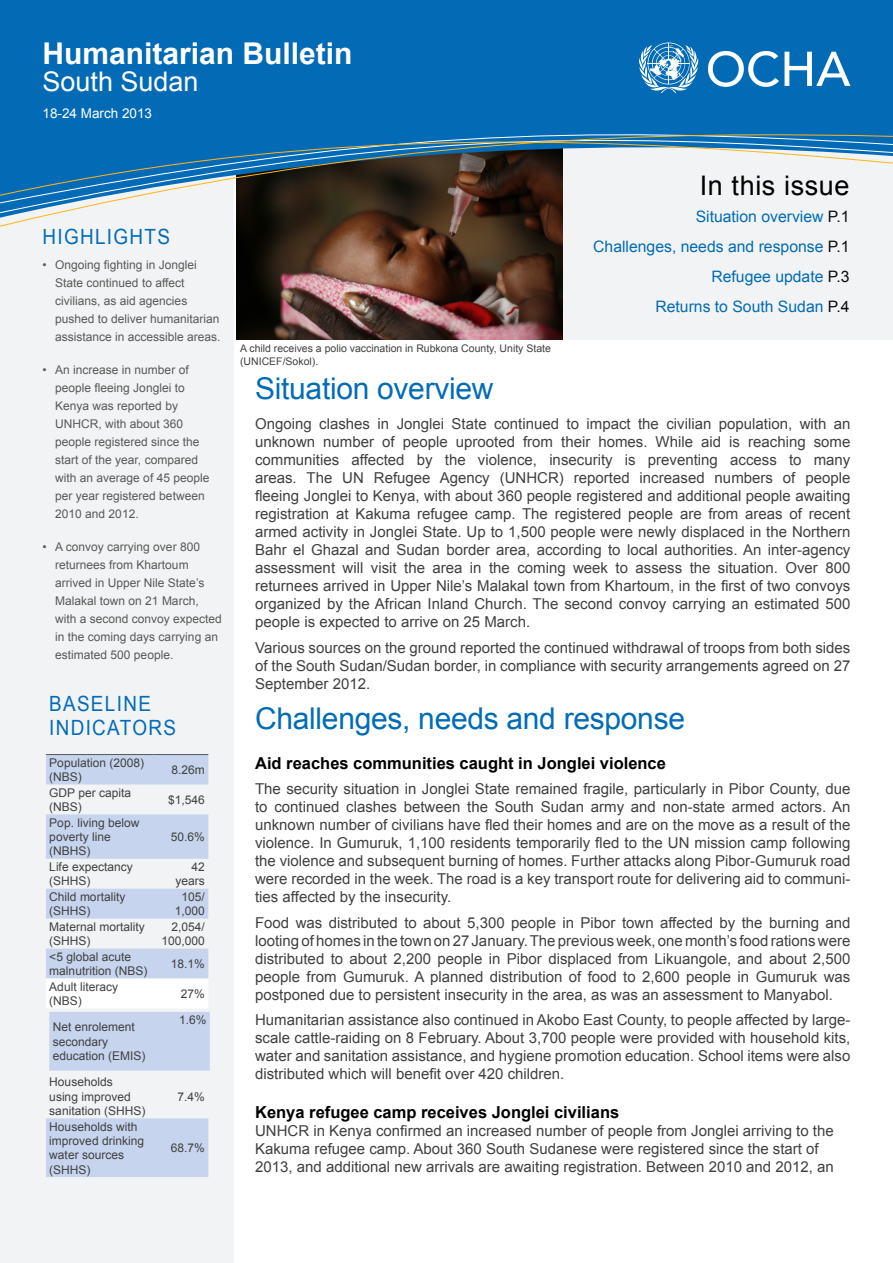
<style>
.page{position:relative;width:893px;height:1263px;background:#fff}
.page>*{position:absolute;margin:0;border:0;box-sizing:border-box;transform-origin:0 0}
.ocha_content_text{font:30px "Arial";letter-spacing:-.01em;color:#026cb6}
.t1{font:700 30px "Arial";color:#fff}
.ocha_content_heading{font:30px "Arial";letter-spacing:-.01em;color:#026cb6}
.ocha_title_in_this_i{font:27px "Arial";letter-spacing:.02em;color:#000}
.t2{font:27px "Arial";color:#fff}
.ocha_left_column_hea{font:21px/24px "Arial";letter-spacing:.07em;color:#026cb6;scale:.9 1}
.ocha_content_heading-2{font:700 16.5px "Arial";color:#000}
.ocha_title_in_this_i-2{font:15.75px/30px "Arial";color:#026cb6;text-align:right}
.ocha_content_text-2{font:15px/18px "Arial";color:#404040;text-align:justify}
.ocha_content_heading-3{font:15px/18px "Arial";color:#404040}
.t3{font:13.5px "Arial";color:#fff}
.t4{font:12px/18px "Arial";color:#595959}
.ocha_left_column_tab{font:12px/14.4px "Arial";color:#404040}
.t5{font:10.5px/12.6px "Arial";color:#404040}
.s1{color:#0d0d0d}
</style>
<div class="page">
<img style="left:237px;top:227px;width:326px;height:113px">
<div style="left:563px;top:128px;width:330px;height:212px;background:#f2f3f4"></div>
<div style="left:0;top:0;width:234px;height:1263px;background:#f2f3f4"></div>
<div style="left:0;top:0;width:893px;height:123px;background:#036bb5"></div>
<svg style="left:0;top:123px;width:893px;height:104px"></svg>
<svg style="left:708px;top:51px;width:142px;height:36px"></svg>
<svg style="left:639px;top:43px;width:59px;height:50px"></svg>
<svg style="left:46px;top:755px;width:162px;height:422px;fill:#c6d5ed"></svg>
<hr style="left:46px;top:754px;width:107px;height:1px;background:#595959">
<hr style="left:158px;top:754px;width:50px;height:1px;background:#595959">
<svg style="left:46px;top:978px;width:164px;height:93px"></svg>
<p class="t1" style="left:43px;top:34px;width:312px">Humanitarian Bulletin</p>
<p class="t2" style="left:43px;top:64px;width:158px">South Sudan</p>
<p class="t3" style="left:43px;top:105px;width:111px">18-24 March 2013</p>
<p class="ocha_left_column_hea" style="left:43px;top:224px;width:143px">HIGHLIGHTS</p>
<p class="t4" style="left:55px;top:256px;width:167px;text-indent:-13px">• Ongoing fighting in Jonglei<br>State continued to affect civilians, as aid agencies pushed to deliver humanitarian assistance in accessible areas.</p>
<p class="t4" style="left:55px;top:361px;width:156px;text-indent:-13px">• An increase in number of people fleeing Jonglei to<br>Kenya was reported by<br>UNHCR, with about 360 people registered since the start of the year, compared with an average of 45 people per year registered between<br>2010 and 2012.</p>
<p class="t4" style="left:55px;top:538px;width:168px;text-indent:-13px">• A convoy carrying over 800 returnees from Khartoum arrived in Upper Nile State’s<br>Malakal town on 21 March, with a second convoy expected in the coming days carrying an estimated 500 people.</p>
<p class="ocha_left_column_hea" style="left:49px;top:692px;width:142px">BASELINE<br>INDICATORS</p>
<p class="ocha_left_column_tab" style="left:49px;top:755px;width:96px">Population (2008) (NBS)</p>
<p class="ocha_left_column_tab" style="left:172px;top:762px;width:35px">8.26m</p>
<p class="ocha_left_column_tab" style="left:49px;top:785px;width:83px">GDP per capita (NBS)</p>
<p class="ocha_left_column_tab" style="left:168px;top:792px;width:38px">$1,546</p>
<p class="ocha_left_column_tab" style="left:49px;top:815px;width:92px">Pop. living below poverty line (NBHS)</p>
<p class="ocha_left_column_tab" style="left:171px;top:830px;width:36px">50.6%</p>
<p class="ocha_left_column_tab" style="left:49px;top:860px;width:85px">Life expectancy (SHHS)</p>
<p class="ocha_left_column_tab" style="left:176px;top:860px;width:31px;text-align:right">42 years</p>
<p class="ocha_left_column_tab" style="left:49px;top:889px;width:78px">Child mortality (SHHS)</p>
<p class="ocha_left_column_tab" style="left:175px;top:889px;width:32px;text-align:center">105/<br>1,000</p>
<p class="ocha_left_column_tab" style="left:49px;top:919px;width:97px">Maternal mortality (SHHS)</p>
<p class="ocha_left_column_tab" style="left:162px;top:919px;width:45px;text-align:right">2,054/<br>100,000</p>
<p class="ocha_left_column_tab" style="left:49px;top:949px;width:100px">&lt;5 global acute malnutrition (NBS)</p>
<p class="ocha_left_column_tab" style="left:171px;top:957px;width:36px">18.1%</p>
<p class="ocha_left_column_tab" style="left:49px;top:979px;width:70px">Adult literacy (NBS)</p>
<p class="ocha_left_column_tab" style="left:181px;top:986px;width:26px">27%</p>
<p class="ocha_left_column_tab" style="left:53px;top:1020px;width:94px">Net enrolement secondary education (EMIS)</p>
<p class="ocha_left_column_tab" style="left:179px;top:1013px;width:29px">1.6%</p>
<p class="ocha_left_column_tab" style="left:49px;top:1075px;width:98px">Households<br>using improved sanitation (SHHS)</p>
<p class="ocha_left_column_tab" style="left:49px;top:1119px;width:96px">Households with improved drinking water sources (SHHS)</p>
<p class="ocha_left_column_tab" style="left:178px;top:1089px;width:29px">7.4%</p>
<p class="ocha_left_column_tab" style="left:171px;top:1141px;width:36px">68.7%</p>
<p class="t5" style="left:240px;top:342px;width:312px">A child receives a polio vaccination in Rubkona County, Unity State (UNICEF/Sokol).</p>
<p class="ocha_title_in_this_i" style="left:700px;top:168px;width:151px">In this issue</p>
<p class="ocha_title_in_this_i-2" style="left:593px;top:202px;width:258px">Situation overview <span class="s1">P.1<br></span>Challenges, needs and response <span class="s1">P.1<br></span>Refugee update <span class="s1">P.3<br></span>Returns to South Sudan <span class="s1">P.4</span></p>
<p class="ocha_content_heading" style="left:255px;top:369px;width:240px">Situation overview</p>
<p class="ocha_content_text-2" style="left:255px;top:415px;width:597px">Ongoing clashes in Jonglei State continued to impact the civilian population, with an unknown number of people uprooted from their homes. While aid is reaching some communities affected by the violence, insecurity is preventing access to many areas. The UN Refugee Agency (UNHCR) reported increased numbers of people fleeing Jonglei to Kenya, with about 360 people registered and additional people awaiting registration at Kakuma refugee camp. The registered people are from areas of recent armed activity in Jonglei State. Up to 1,500 people were newly displaced in the Northern Bahr el Ghazal and Sudan border area, according to local authorities. An inter-agency assessment will visit the area in the coming week to assess the situation. Over 800 returnees arrived in Upper Nile’s Malakal town from Khartoum, in the first of two convoys organized by the African Inland Church. The second convoy carrying an estimated 500 people is expected to arrive on 25 March.</p>
<p class="ocha_content_text-2" style="left:255px;top:639px;width:597px">Various sources on the ground reported the continued withdrawal of troops from both sides of the South Sudan/Sudan border, in compliance with security arrangements agreed on 27<br>September 2012.</p>
<p class="ocha_content_text" style="left:255px;top:699px;width:431px">Challenges, needs and response</p>
<p class="ocha_content_heading-2" style="left:255px;top:752px;width:412px">Aid reaches communities caught in Jonglei violence</p>
<p class="ocha_content_text-2" style="left:255px;top:780px;width:597px">The security situation in Jonglei State remained fragile, particularly in Pibor County, due to continued clashes between the South Sudan army and non-state armed actors. An unknown number of civilians have fled their homes and are on the move as a result of the violence. In Gumuruk, 1,100 residents temporarily fled to the UN mission camp following the violence and subsequent burning of homes. Further attacks along Pibor-Gumuruk road were recorded in the week. The road is a key transport route for delivering aid to communi&shy;ties affected by the insecurity.</p>
<p class="ocha_content_text-2" style="left:255px;top:913px;width:597px">Food was distributed to about 5,300 people in Pibor town affected by the burning and looting of homes in the town on 27 January.The previousweek, one month’s food rationswere distributed to about 2,200 people in Pibor displaced from Likuangole, and about 2,500 people from Gumuruk. A planned distribution of food to 2,600 people in Gumuruk was postponed due to persistent insecurity in the area, as was an assessment to Manyabol.</p>
<p class="ocha_content_text-2" style="left:255px;top:1011px;width:597px">Humanitarian assistance also continued in Akobo East County, to people affected by large&shy;scale cattle-raiding on 8 February. About 3,700 people were provided with household kits, water and sanitation assistance, and hygiene promotion education. School items were also distributed which will benefit over 420 children.</p>
<p class="ocha_content_heading-2" style="left:255px;top:1102px;width:366px">Kenya refugee camp receives Jonglei civilians</p>
<p class="ocha_content_heading-3" style="left:255px;top:1122px;width:580px">UNHCR in Kenya confirmed an increased number of people from Jonglei arriving to the<br>Kakuma refugee camp. About 360 South Sudanese were registered since the start of<br>2013, and additional new arrivals are awaiting registration. Between 2010 and 2012, an</p>
</div>
